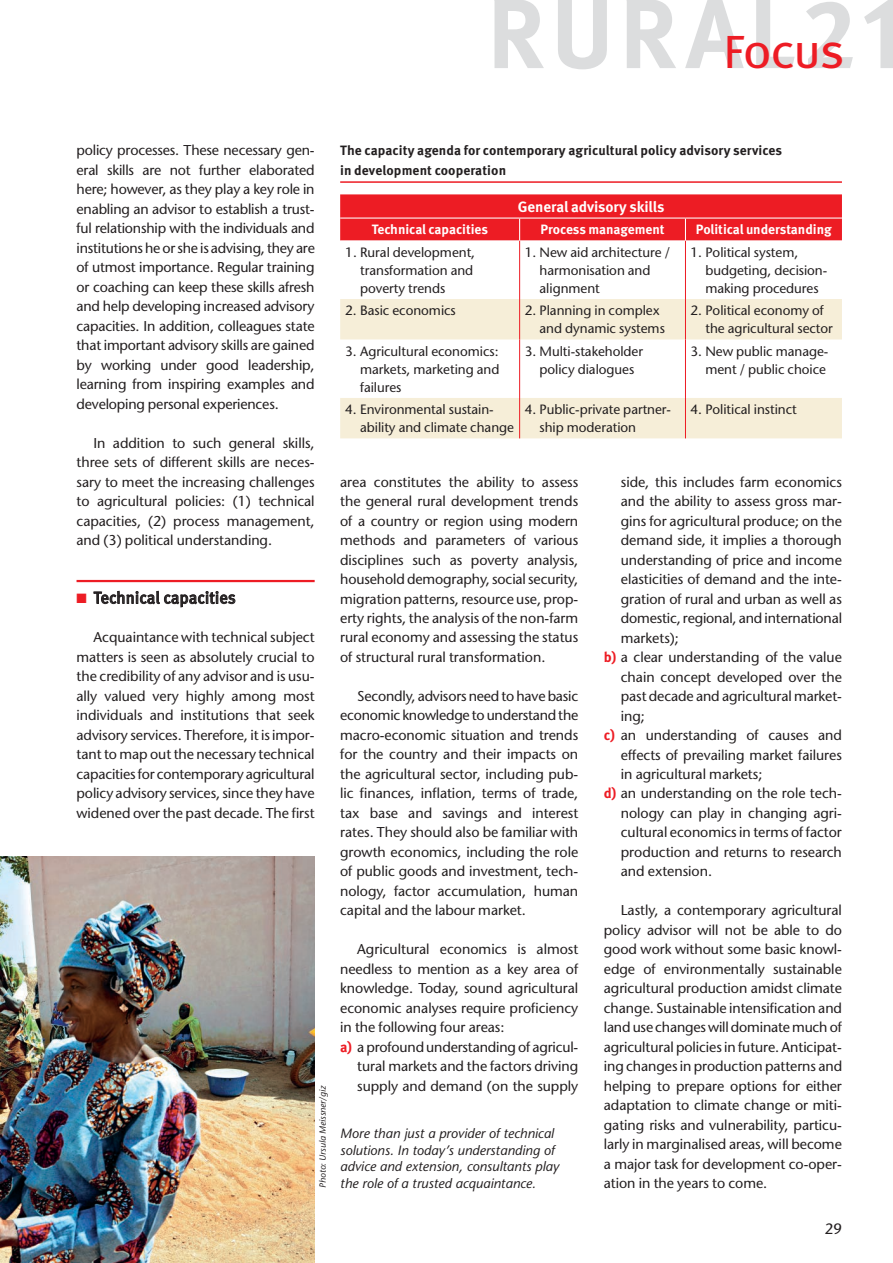
<style>
.page{position:relative;width:893px;height:1263px;background:#fff}
.page>*{position:absolute;margin:0;border:0;box-sizing:border-box;transform-origin:0 0}
.t1{font:46.5px "Meta Pro";letter-spacing:-.04em;color:#ed1c24}
.t2{font:16.5px "Meta Pro";letter-spacing:-.015em;color:#231f20}
.t3{font:700 15px "Meta Pro";letter-spacing:-.005em;color:#fff}
.t4{font:15px "Stone Sans";color:#231f20}
.t5{font:14.25px/19.5px "Stone Sans";letter-spacing:-.005em;color:#231f20;text-align:justify}
.t6{font:13.5px/18px "Stone Sans";letter-spacing:-.005em;color:#231f20}
.t7{font:italic 13.5px/16.5px "Stone Sans";color:#231f20}
.t8{font:700 13.5px/19.5px "Meta Pro";letter-spacing:.01em;color:#231f20}
.t9{font:700 13.5px "Meta Pro";color:#fff}
.t10{font:italic 9px "Stone Sans";letter-spacing:-.005em;color:#231f20}
.s1{color:#ed1c24}
.s2{font-family:"Meta Pro";font-weight:700;color:#ed1c24}
</style>
<div class="page">
<svg style="left:558px;top:0;width:49px;height:69px"></svg>
<svg style="left:685px;top:0;width:59px;height:68px"></svg>
<svg style="left:756px;top:0;width:39px;height:68px"></svg>
<svg style="left:806px;top:2px;width:47px;height:66px"></svg>
<svg style="left:864px;top:0;width:29px;height:68px"></svg>
<svg style="left:494px;top:0;width:50px;height:68px"></svg>
<svg style="left:627px;top:0;width:49px;height:68px"></svg>
<hr style="left:77px;top:580px;width:238px;height:2px;background:#ed1c24">
<svg style="left:94px;top:591px;width:141px;height:16px"></svg>
<img style="left:0;top:857px;width:315px;height:406px">
<hr style="left:340px;top:181px;width:502px;height:2px;background:#ed1c24">
<svg style="left:340px;top:299px;width:502px;height:139px;fill:#f6eed8"></svg>
<hr style="left:519px;top:241px;width:1px;height:58px;background:#ed1c24">
<hr style="left:685px;top:241px;width:1px;height:58px;background:#ed1c24">
<hr style="left:519px;top:299px;width:1px;height:40px;background:#ed1c24">
<hr style="left:685px;top:299px;width:1px;height:40px;background:#ed1c24">
<hr style="left:519px;top:339px;width:1px;height:59px;background:#ed1c24">
<hr style="left:685px;top:339px;width:1px;height:59px;background:#ed1c24">
<hr style="left:519px;top:398px;width:1px;height:40px;background:#ed1c24">
<hr style="left:685px;top:398px;width:1px;height:40px;background:#ed1c24">
<svg style="left:340px;top:194px;width:502px;height:47px;background:#ed262e"></svg>
<h1 class="t1" style="left:724px;top:22px;width:123px">Focus</h1>
<p class="t5" style="left:77px;top:141px;width:240px">policy processes. These necessary gen&shy;eral skills are not further elaborated here; however, as they play a key role in enabling an advisor to establish a trust&shy;ful relationship with the individuals and institutions he or she is advising, they are of utmost importance. Regular training or coaching can keep these skills afresh and help developing increased advisory capacities. In addition, colleagues state that important advisory skills are gained by working under good leadership, learning from inspiring examples and developing personal experiences.</p>
<p class="t5" style="left:77px;top:433px;width:240px;text-indent:17px">In addition to such general skills, three sets of different skills are neces&shy;sary to meet the increasing challenges to agricultural policies: (1) technical capacities, (2) process management, and (3) political understanding.</p>
<p class="t2" style="left:77px;top:587px;width:161px"><span class="s1">■</span> Technical capacities</p>
<p class="t5" style="left:77px;top:628px;width:240px;text-indent:17px">Acquaintance with technical subject matters is seen as absolutely crucial to the credibility of any advisor and is usu&shy;ally valued very highly among most individuals and institutions that seek advisory services. Therefore, it is impor&shy;tant to map out the necessary technical capacities for contemporary agricultural policy advisory services, since they have widened over the past decade. The first</p>
<p class="t10" style="left:317px;top:1188px;width:103px;rotate:-90deg">Photo: Ursula Meissner/giz</p>
<p class="t8" style="left:340px;top:141px;width:443px">The capacity agenda for contemporary agricultural policy advisory services in development cooperation</p>
<p class="t3" style="left:518px;top:197px;width:148px">General advisory skills</p>
<p class="t9" style="left:372px;top:221px;width:118px">Technical capacities</p>
<p class="t9" style="left:540px;top:221px;width:126px">Process management</p>
<p class="t9" style="left:696px;top:221px;width:137px">Political understanding</p>
<p class="t6" style="left:360px;top:243px;width:116px;text-indent:-15px">1. Rural development, transformation and poverty trends</p>
<p class="t6" style="left:540px;top:243px;width:132px;text-indent:-15px">1. New aid architecture / harmonisation and alignment</p>
<p class="t6" style="left:705px;top:243px;width:123px;text-indent:-15px">1. Political system, budgeting, decision&shy;making procedures</p>
<p class="t6" style="left:345px;top:302px;width:112px">2. Basic economics</p>
<p class="t6" style="left:540px;top:302px;width:127px;text-indent:-15px">2. Planning in complex and dynamic systems</p>
<p class="t6" style="left:705px;top:302px;width:129px;text-indent:-15px">2. Political economy of the agricultural sector</p>
<p class="t6" style="left:360px;top:342px;width:141px;text-align:justify;text-indent:-15px">3. Agricultural economics: markets, marketing and failures</p>
<p class="t6" style="left:525px;top:342px;width:120px;text-align:center">3. Multi-stakeholder policy dialogues</p>
<p class="t6" style="left:690px;top:342px;width:139px;text-align:right">3. New public manage&shy;ment / public choice</p>
<p class="t6" style="left:360px;top:400px;width:155px;text-indent:-15px">4. Environmental sustain&shy;ability and climate change</p>
<p class="t6" style="left:540px;top:400px;width:133px;text-indent:-15px">4. Public-private partner&shy;ship moderation</p>
<p class="t6" style="left:690px;top:400px;width:108px">4. Political instinct</p>
<p class="t5" style="left:340px;top:472px;width:240px">area constitutes the ability to assess the general rural development trends of a country or region using modern methods and parameters of various disciplines such as poverty analysis, household demography, social security, migration patterns, resource use, prop&shy;erty rights, the analysis of the non-farm rural economy and assessing the status of structural rural transformation.</p>
<p class="t5" style="left:340px;top:686px;width:240px;text-indent:17px">Secondly, advisors need to have basic economic knowledge to understand the macro-economic situation and trends for the country and their impacts on the agricultural sector, including pub&shy;lic finances, inflation, terms of trade, tax base and savings and interest rates. They should also be familiar with growth economics, including the role of public goods and investment, tech&shy;nology, factor accumulation, human capital and the labour market.</p>
<p class="t5" style="left:357px;top:939px;width:223px">Agricultural economics is almost</p>
<p class="t5" style="left:340px;top:959px;width:240px">needless to mention as a key area of</p>
<p class="t5" style="left:340px;top:978px;width:240px">knowledge. Today, sound agricultural</p>
<p class="t5" style="left:340px;top:998px;width:240px">economic analyses require proficiency</p>
<p class="t5" style="left:340px;top:1017px;width:166px">in the following four areas:</p>
<p class="t5" style="left:340px;top:1037px;width:240px"><span class="s2">a)</span> a profound understanding of agricul-</p>
<p class="t5" style="left:357px;top:1056px;width:223px">tural markets and the factors driving</p>
<p class="t5" style="left:357px;top:1076px;width:223px">supply and demand (on the supply</p>
<p class="t7" style="left:340px;top:1125px;width:220px">More than just a provider of technical solutions. In today’s understanding of advice and extension, consultants play the role of a trusted acquaintance.</p>
<p class="t5" style="left:621px;top:472px;width:223px">side, this includes farm economics</p>
<p class="t5" style="left:621px;top:491px;width:223px">and the ability to assess gross mar-</p>
<p class="t5" style="left:621px;top:511px;width:223px">gins for agricultural produce; on the</p>
<p class="t5" style="left:621px;top:530px;width:223px">demand side, it implies a thorough</p>
<p class="t5" style="left:621px;top:550px;width:223px">understanding of price and income</p>
<p class="t5" style="left:621px;top:569px;width:223px">elasticities of demand and the inte-</p>
<p class="t5" style="left:621px;top:589px;width:223px">gration of rural and urban as well as</p>
<p class="t5" style="left:621px;top:608px;width:223px">domestic, regional, and international</p>
<p class="t5" style="left:621px;top:628px;width:60px">markets);</p>
<p class="t5" style="left:604px;top:647px;width:240px"><span class="s2">b)</span> a clear understanding of the value</p>
<p class="t5" style="left:621px;top:667px;width:223px">chain concept developed over the</p>
<p class="t5" style="left:621px;top:686px;width:223px">past decade and agricultural market-</p>
<p class="t5" style="left:621px;top:706px;width:26px">ing;</p>
<p class="t5" style="left:604px;top:725px;width:240px"><span class="s2">c)</span> an understanding of causes and</p>
<p class="t5" style="left:621px;top:745px;width:223px">effects of prevailing market failures</p>
<p class="t5" style="left:621px;top:764px;width:143px">in agricultural markets;</p>
<p class="t5" style="left:604px;top:784px;width:240px"><span class="s2">d)</span> an understanding on the role tech-</p>
<p class="t5" style="left:621px;top:803px;width:223px">nology can play in changing agri-</p>
<p class="t5" style="left:621px;top:823px;width:223px">cultural economics in terms of factor</p>
<p class="t5" style="left:621px;top:842px;width:223px">production and returns to research</p>
<p class="t5" style="left:621px;top:862px;width:93px">and extension.</p>
<p class="t5" style="left:604px;top:901px;width:240px;text-indent:17px">Lastly, a contemporary agricultural policy advisor will not be able to do good work without some basic knowl&shy;edge of environmentally sustainable agricultural production amidst climate change. Sustainable intensification and land use changes will dominate much of agricultural policies in future. Anticipat&shy;ing changes in production patterns and helping to prepare options for either adaptation to climate change or miti&shy;gating risks and vulnerability, particu&shy;larly in marginalised areas, will become a major task for development co-oper&shy;ation in the years to come.</p>
<p class="t4" style="left:825px;top:1220px;width:19px">29</p>
</div>
